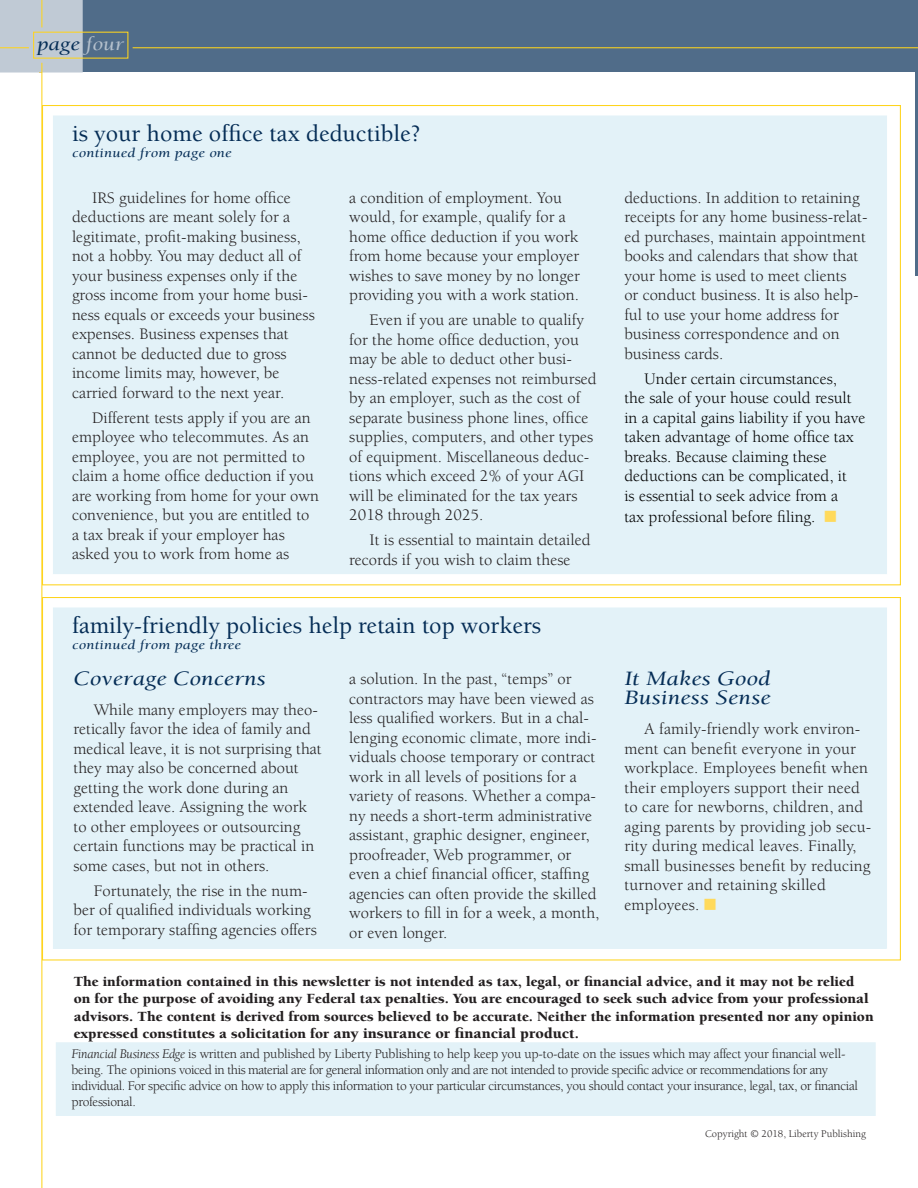
<style>
.page{position:relative;width:918px;height:1188px;background:#fff}
.page>*{position:absolute;margin:0;border:0;box-sizing:border-box;transform-origin:0 0}
.cont_d_headline{font:500 24px "Berkeley";color:#052d56}
.subhead{font:italic 21px/19.5px "Berkeley";color:#052d56;scale:1.2 1}
.t1{font:italic 19.5px "Berkeley";color:#052d56;scale:1.2 1}
.body_text{font:16.5px/19.5px "Berkeley";color:#231f20}
.body_text-2{font:16.5px/19.5px "Berkeley";color:#000}
.body_text-3{font:900 14.4px/17.2px "Berkeley";color:#231f20;scale:1.04 1}
.t2{font:13.5px/16.2px "Berkeley";letter-spacing:-.025em;color:#231f20}
.cont_d_from_page{font:italic 13.5px "Berkeley";letter-spacing:.01em;color:#052d56;scale:1.2 1}
.t3{font:10.5px "Berkeley";color:#231f20}
.s1{color:#b4c0cc}
.s2{color:#ffda5c}
.s3{font-size:15.15px}
.s4{font-style:italic}
</style>
<div class="page">
<div style="left:56px;top:1042px;width:820px;height:74px;background:#e3f2f8"></div>
<div style="left:82px;top:0;width:836px;height:72px;background:#506c89"></div>
<div style="left:33px;top:32px;width:95px;height:27px;border:1px solid #fed41d"></div>
<hr style="left:915px;top:0;width:3px;height:276px;background:#506c89">
<hr style="left:41px;top:63px;width:1px;height:1125px;background:#fed41d">
<hr style="left:133px;top:47px;width:785px;height:1px;background:#fed41d">
<svg style="left:0;top:0;width:83px;height:73px;background:#c2cace"></svg>
<div style="left:54px;top:116px;width:832px;height:458px;background:#e3f2f8"></div>
<div style="left:54px;top:608px;width:832px;height:340px;background:#e3f2f8"></div>
<p class="t1" style="left:37px;top:33px;width:74px">page <span class="s1">four</span></p>
<p class="cont_d_headline" style="left:72px;top:121px;width:351px">is your home office tax deductible?</p>
<p class="cont_d_from_page" style="left:72px;top:146px;width:135px">continued from page one</p>
<p class="body_text" style="left:72px;top:188px;width:244px;text-indent:20px">IRS guidelines for home office deductions are meant solely for a legitimate, profit-making business, not a hobby. You may deduct all of your business expenses only if the gross income from your home busi&shy;ness equals or exceeds your business expenses. Business expenses that cannot be deducted due to gross income limits may, however, be carried forward to the next year.</p>
<p class="body_text" style="left:72px;top:408px;width:249px;text-indent:20px">Different tests apply if you are an employee who telecommutes. As an employee, you are not permitted to claim a home office deduction if you are working from home for your own convenience, but you are entitled to a tax break if your employer has asked you to work from home as</p>
<p class="body_text" style="left:349px;top:188px;width:232px">a condition of employment. You would, for example, qualify for a home office deduction if you work from home because your employer wishes to save money by no longer providing you with a work station.</p>
<p class="body_text" style="left:349px;top:311px;width:249px;text-indent:20px">Even if you are unable to qualify for the home office deduction, you may be able to deduct other busi&shy;ness-related expenses not reimbursed by an employer, such as the cost of separate business phone lines, office supplies, computers, and other types of equipment. Miscellaneous deduc&shy;tions which exceed 2% of your AGI will be eliminated for the tax years 2018 through 2025.</p>
<p class="body_text" style="left:349px;top:530px;width:243px;text-indent:20px">It is essential to maintain detailed records if you wish to claim these</p>
<p class="body_text" style="left:624px;top:188px;width:245px">deductions. In addition to retaining receipts for any home business-relat&shy;ed purchases, maintain appointment books and calendars that show that your home is used to meet clients<br>or conduct business. It is also help&shy;ful to use your home address for business correspondence and on business cards.</p>
<p class="body_text-2" style="left:624px;top:369px;width:243px;text-indent:20px">Under certain circumstances,<br>the sale of your house could result in a capital gains liability if you have taken advantage of home office tax breaks. Because claiming these deductions can be complicated, it<br>is essential to seek advice from a</p>
<p class="body_text-2" style="left:624px;top:508px;width:213px">tax professional before filing. <span class="s2">■</span></p>
<p class="cont_d_headline" style="left:72px;top:613px;width:471px">family-friendly policies help retain top workers</p>
<p class="cont_d_from_page" style="left:72px;top:638px;width:142px">continued from page three</p>
<p class="subhead" style="left:73px;top:669px;width:162px">Coverage Concerns</p>
<p class="body_text" style="left:73px;top:700px;width:250px;text-indent:20px">While many employers may theo&shy;retically favor the idea of family and medical leave, it is not surprising that they may also be concerned about getting the work done during an extended leave. Assigning the work to other employees or outsourcing certain functions may be practical in some cases, but not in others.</p>
<p class="body_text" style="left:73px;top:881px;width:245px;text-indent:20px">Fortunately, the rise in the num&shy;ber of qualified individuals working for temporary staffing agencies offers</p>
<p class="body_text" style="left:349px;top:670px;width:252px">a solution. In the past, “temps” or contractors may have been viewed as less qualified workers. But in a chal&shy;lenging economic climate, more indi&shy;viduals choose temporary or contract work in all levels of positions for a variety of reasons. Whether a compa&shy;ny needs a short-term administrative assistant, graphic designer, engineer, proofreader, Web programmer, or even a chief financial officer, staffing agencies can often provide the skilled workers to fill in for a week, a month, or even longer.</p>
<p class="subhead" style="left:624px;top:669px;width:123px">It Makes Good<br>Business Sense</p>
<p class="body_text" style="left:624px;top:720px;width:248px;text-indent:20px">A family-friendly work environ&shy;ment can benefit everyone in your workplace. Employees benefit when their employers support their need to care for newborns, children, and aging parents by providing job secu&shy;rity during medical leaves. Finally, small businesses benefit by reducing turnover and retaining skilled employees. <span class="s2">■</span></p>
<p class="body_text-3" style="left:74px;top:973px;width:771px">The information contained in this newsletter is not intended as tax, legal, or financial advice, and it may not be relied on for the purpose of avoiding any Federal tax penalties. You are encouraged to seek such advice from your professional advisors. The content is derived from sources believed to be accurate. Neither the information presented nor any opinion expressed constitutes a solicitation for <span class="s3">any insurance or financial product</span>.</p>
<p class="t2" style="left:71px;top:1046px;width:788px"><span class="s4">Financial Business Edge</span> is written and published by Liberty Publishing to help keep you up-to-date on the issues which may affect your financial well&shy;being. The opinions voiced in this material are for general information only and are not intended to provide specific advice or recommendations for any individual. For specific advice on how to apply this information to your particular circumstances, you should contact your insurance, legal, tax, or financial professional.</p>
<p class="t3" style="left:705px;top:1128px;width:162px">Copyright © 2018, Liberty Publishing</p>
</div>
